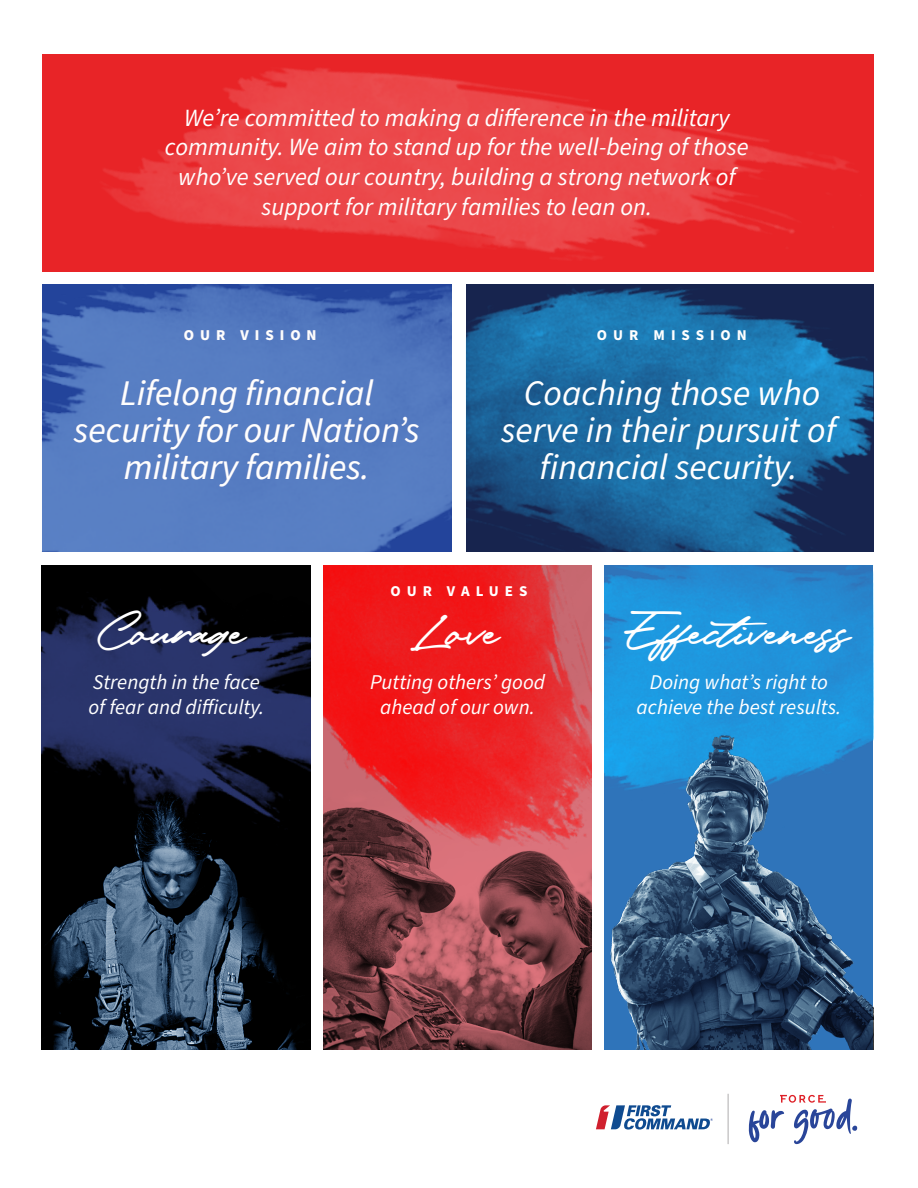
<style>
.page{position:relative;width:918px;height:1188px;background:#fff}
.page>*{position:absolute;margin:0;border:0;box-sizing:border-box;transform-origin:0 0}
.t1{font:italic 36px/37.2px "Source Sans Pro";color:#fff;text-align:center}
.t2{font:italic 24.75px "Source Sans Pro";color:#fff}
.t3{font:24px "Headwood";color:#fff}
.t4{font:italic 21px/25.2px "Source Sans Pro";color:#fff}
.t5{font:700 15px "Source Sans Pro";letter-spacing:.4em;color:#fff}
</style>
<div class="page">
<img style="left:466px;top:284px;width:407px;height:268px">
<svg style="left:605px;top:565px;width:268px;height:485px;background:#2a73ab"></svg>
<img style="left:323px;top:892px;width:269px;height:158px">
<svg style="left:42px;top:847px;width:268px;height:203px;background:#233240"></svg>
<img style="left:42px;top:565px;width:268px;height:282px">
<img style="left:323px;top:565px;width:269px;height:327px">
<svg style="left:596px;top:1105px;width:117px;height:25px"></svg>
<svg style="left:749px;top:1095px;width:108px;height:49px"></svg>
<hr style="left:727px;top:1094px;width:2px;height:50px;background:#231f20">
<img style="left:42px;top:54px;width:831px;height:217px">
<img style="left:42px;top:284px;width:410px;height:268px">
<p class="t2" style="left:184px;top:101px;width:547px">We’re committed to making a difference in the military</p>
<p class="t2" style="left:165px;top:130px;width:585px">community. We aim to stand up for the well-being of those</p>
<p class="t2" style="left:178px;top:160px;width:559px">who’ve served our country, building a strong network of</p>
<p class="t2" style="left:261px;top:190px;width:392px">support for military families to lean on.</p>
<p class="t5" style="left:184px;top:325px;width:134px">OUR VISION</p>
<p class="t1" style="left:74px;top:375px;width:347px">Lifelong financial security for our Nation’s military families.</p>
<p class="t5" style="left:597px;top:325px;width:152px">OUR MISSION</p>
<p class="t1" style="left:501px;top:375px;width:336px">Coaching those who serve in their pursuit of financial security.</p>
<p class="t5" style="left:390px;top:580px;width:139px">OUR VALUES</p>
<p class="t3" style="left:99px;top:620px;width:149px">Courage</p>
<p class="t3" style="left:418px;top:620px;width:83px">Love</p>
<p class="t3" style="left:628px;top:620px;width:224px">Effectiveness</p>
<p class="t4" style="left:88px;top:670px;width:177px">Strength in the face of fear and difficulty.</p>
<p class="t4" style="left:370px;top:670px;width:176px">Putting others’ good</p>
<p class="t4" style="left:380px;top:695px;width:156px">ahead of our own.</p>
<p class="t4" style="left:637px;top:670px;width:206px;text-align:center">Doing what’s right to achieve the best results.</p>
</div>
